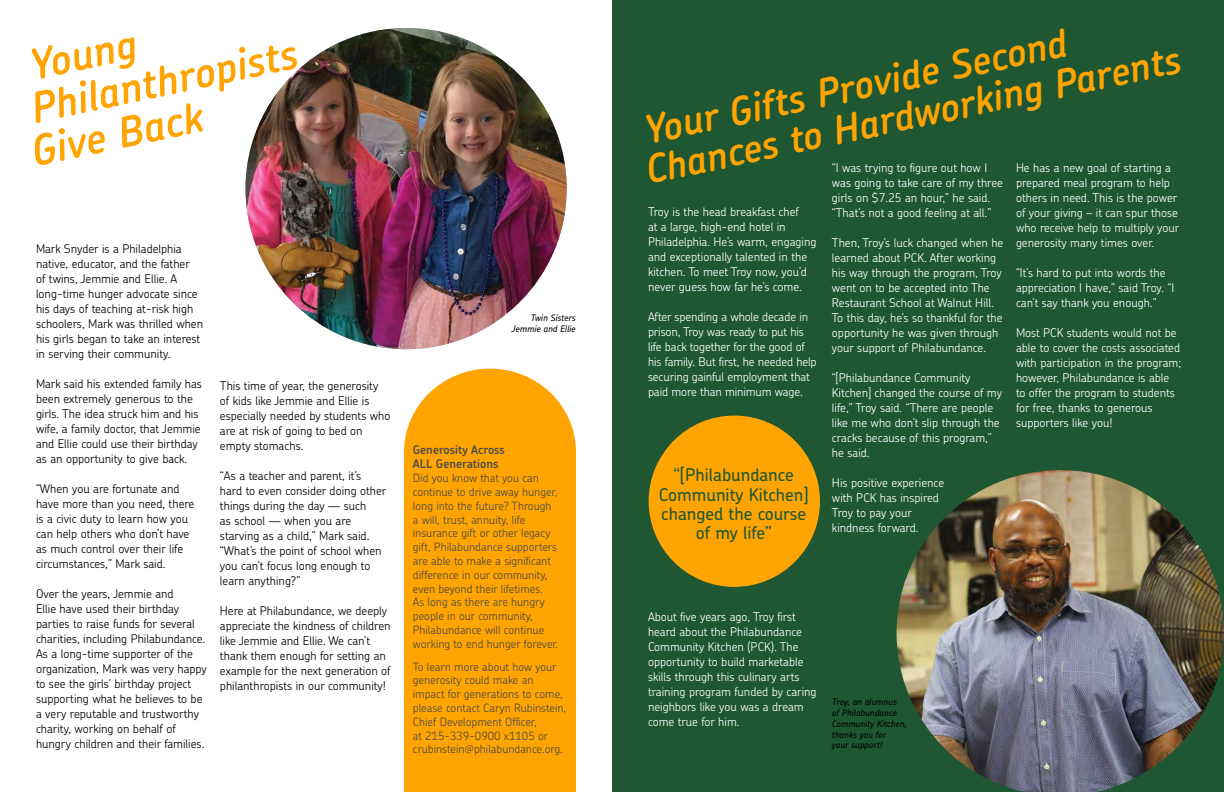
<style>
.page{position:relative;width:1224px;height:792px;background:#fff}
.page>*{position:absolute;margin:0;border:0;box-sizing:border-box;transform-origin:0 0}
.t1{font:italic 600 39px/39.6px "Chevin Std";color:#ffa400}
.t2{font:500 17.6px/19.3px "Chevin Std";color:#1f5733;text-align:center}
.t3{font:300 12px/15px "Chevin Std";color:#fff}
.t4{font:300 12px/15px "Chevin Std";color:#000}
.t5{font:600 12px/14.4px "Chevin Std";color:#4a4a4d}
.t6{font:300 11.5px/13.8px "Chevin Std";color:#4a4a4d}
.t7{font:italic 500 9px/10.8px "Chevin Std";color:#000;text-align:right}
</style>
<div class="page">
<div style="left:612px;top:0;width:612px;height:792px;background:#1f5733"></div>
<img style="left:897px;top:470px;width:327px;height:322px">
<div style="left:649px;top:416px;width:171px;height:171px;background:#ffa400;border-radius:50%"></div>
<div style="left:404px;top:369px;width:172px;height:423px;background:#ffa400"></div>
<img style="left:246px;top:28px;width:321px;height:321px;border-radius:161px">
<svg style="left:31px;top:37px;width:267px;height:129px"></svg>
<p class="t4" style="left:36px;top:241px;width:169px">Mark Snyder is a Philadelphia native, educator, and the father<br>of twins, Jemmie and Ellie. A long-time hunger advocate since his days of teaching at-risk high schoolers, Mark was thrilled when his girls began to take an interest in serving their community.</p>
<p class="t4" style="left:36px;top:376px;width:168px">Mark said his extended family has been extremely generous to the girls. The idea struck him and his wife, a family doctor, that Jemmie and Ellie could use their birthday as an opportunity to give back.</p>
<p class="t4" style="left:36px;top:481px;width:160px">“When you are fortunate and have more than you need, there is a civic duty to learn how you can help others who don’t have as much control over their life circumstances,” Mark said.</p>
<p class="t4" style="left:36px;top:586px;width:172px">Over the years, Jemmie and<br>Ellie have used their birthday parties to raise funds for several charities, including Philabundance.<br>As a long-time supporter of the organization, Mark was very happy to see the girls’ birthday project supporting what he believes to be a very reputable and trustworthy charity, working on behalf of hungry children and their families.</p>
<p class="t4" style="left:220px;top:377px;width:172px">This time of year, the generosity of kids like Jemmie and Ellie is especially needed by students who are at risk of going to bed on empty stomachs.</p>
<p class="t4" style="left:220px;top:467px;width:168px">“As a teacher and parent, it’s hard to even consider doing other things during the day — such<br>as school — when you are starving as a child,” Mark said. “What’s the point of school when you can’t focus long enough to learn anything?”</p>
<p class="t4" style="left:220px;top:602px;width:172px">Here at Philabundance, we deeply appreciate the kindness of children like Jemmie and Ellie. We can’t thank them enough for setting an example for the next generation of philanthropists in our community!</p>
<p class="t7" style="left:512px;top:312px;width:65px">Twin Sisters<br>Jemmie and Ellie</p>
<p class="t5" style="left:413px;top:442px;width:93px">Generosity Across<br>ALL Generations</p>
<p class="t6" style="left:413px;top:471px;width:147px">Did you know that you can continue to drive away hunger, long into the future? Through a will, trust, annuity, life insurance gift or other legacy gift, Philabundance supporters are able to make a significant difference in our community, even beyond their lifetimes.<br>As long as there are hungry people in our community,<br>Philabundance will continue working to end hunger forever.</p>
<p class="t6" style="left:413px;top:659px;width:155px">To learn more about how your generosity could make an impact for generations to come, please contact Caryn Rubinstein,<br>Chief Development Officer,<br>at 215-339-0900 x1105 or crubinstein@philabundance.org.</p>
<h1 class="t1" style="left:633px;top:112px;width:548px;rotate:-12deg">Your Gifts Provide Second<br>Chances to Hardworking Parents</h1>
<p class="t3" style="left:832px;top:160px;width:173px">“I was trying to figure out how I was going to take care of my three girls on $7.25 an hour,” he said. “That’s not a good feeling at all.”</p>
<p class="t3" style="left:832px;top:235px;width:173px">Then, Troy’s luck changed when he learned about PCK. After working his way through the program, Troy went on to be accepted into The<br>Restaurant School at Walnut Hill.<br>To this day, he’s so thankful for the opportunity he was given through your support of Philabundance.</p>
<p class="t3" style="left:832px;top:370px;width:172px">“[Philabundance Community<br>Kitchen] changed the course of my life,” Troy said. “There are people like me who don’t slip through the cracks because of this program,” he said.</p>
<p class="t3" style="left:832px;top:475px;width:114px">His positive experience with PCK has inspired<br>Troy to pay your kindness forward.</p>
<p class="t3" style="left:1016px;top:160px;width:165px">He has a new goal of starting a prepared meal program to help others in need. This is the power of your giving – it can spur those who receive help to multiply your generosity many times over.</p>
<p class="t3" style="left:1016px;top:265px;width:160px">“It’s hard to put into words the appreciation I have,” said Troy. “I can’t say thank you enough.”</p>
<p class="t3" style="left:1016px;top:325px;width:167px">Most PCK students would not be able to cover the costs associated with participation in the program; however, Philabundance is able to offer the program to students for free, thanks to generous supporters like you!</p>
<p class="t3" style="left:648px;top:203px;width:170px">Troy is the head breakfast chef<br>at a large, high-end hotel in<br>Philadelphia. He’s warm, engaging and exceptionally talented in the kitchen. To meet Troy now, you’d never guess how far he’s come.</p>
<p class="t3" style="left:648px;top:308px;width:170px">After spending a whole decade in prison, Troy was ready to put his life back together for the good of his family. But first, he needed help securing gainful employment that paid more than minimum wage.</p>
<h2 class="t2" style="left:659px;top:465px;width:151px">“[Philabundance<br>Community Kitchen] changed the course of my life”</h2>
<p class="t3" style="left:648px;top:608px;width:170px">About five years ago, Troy first heard about the Philabundance<br>Community Kitchen (PCK). The opportunity to build marketable skills through this culinary arts training program funded by caring neighbors like you was a dream come true for him.</p>
<p class="t7" style="left:832px;top:696px;width:76px;text-align:left">Troy, an alumnus<br>of Philabundance<br>Community Kitchen, thanks you for<br>your support!</p>
</div>
